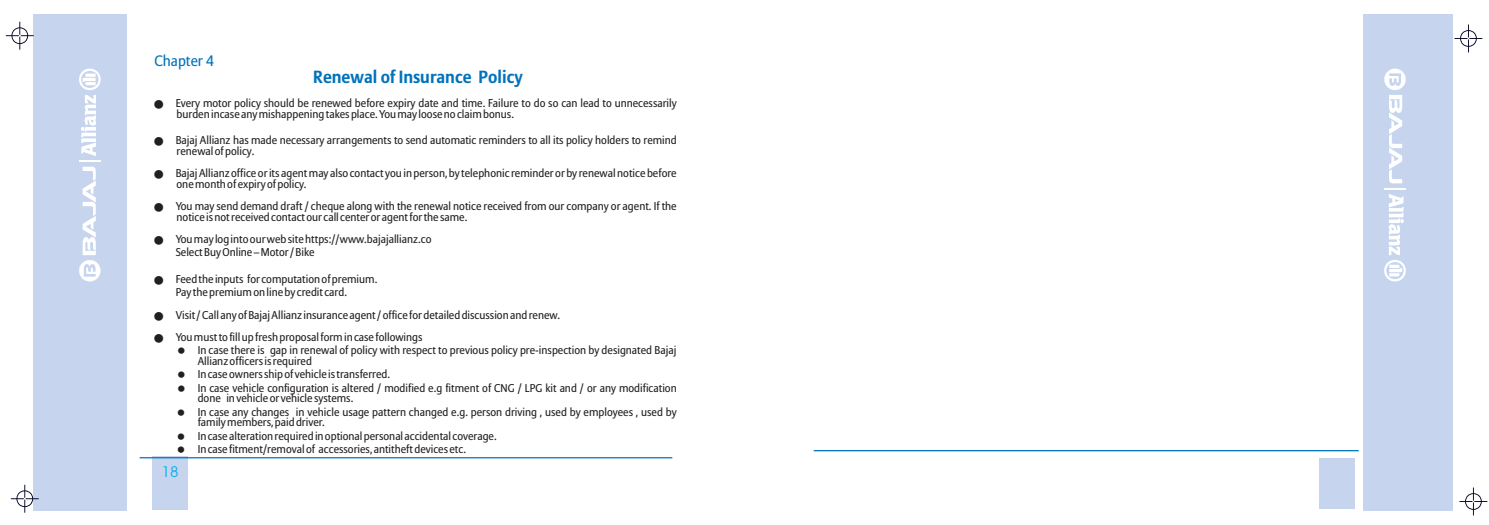
<style>
.page{position:relative;width:1489px;height:525px;background:#fff}
.page>*{position:absolute;margin:0;border:0;box-sizing:border-box;transform-origin:0 0}
.t1{font:700 17.5px "Allianz Sans";color:#0072bc}
.t2{font:15px "Allianz Sans";color:#0072bc}
.t3{font:15px "Avant Garde IT Cby BT";color:#00aeef}
.t4{font:11.25px/22.2px "Allianz Sans";color:#231f20}
.t5{font:8.75px "Webdings";color:#231f20}
</style>
<div class="page">
<div style="left:152px;top:456px;width:35px;height:53px;background:#c6d5ed"></div>
<div style="left:1318px;top:458px;width:36px;height:50px;background:#c6d5ed"></div>
<div style="left:1363px;top:14px;width:89px;height:496px;background:#c6d5ed"></div>
<div style="left:33px;top:14px;width:93px;height:496px;background:#c6d5ed"></div>
<hr style="left:140px;top:457px;width:532px;height:1px;background:#0072bc">
<hr style="left:813px;top:450px;width:545px;height:1px;background:#0072bc">
<svg style="left:6px;top:22px;width:28px;height:28px"></svg>
<svg style="left:1454px;top:24px;width:28px;height:28px"></svg>
<svg style="left:11px;top:484px;width:28px;height:28px"></svg>
<svg style="left:1459px;top:487px;width:28px;height:28px"></svg>
<svg style="left:79px;top:167px;width:22px;height:115px"></svg>
<svg style="left:79px;top:69px;width:22px;height:92px"></svg>
<svg style="left:1384px;top:68px;width:22px;height:115px"></svg>
<svg style="left:1384px;top:189px;width:21px;height:92px"></svg>
<h2 class="t2" style="left:154px;top:54px;width:61px">Chapter 4</h2>
<h1 class="t1" style="left:313px;top:70px;width:211px">Renewal of Insurance Policy</h1>
<p class="t4" style="left:176px;top:98px;width:502px;line-height:10.6px">Every motor policy should be renewed before expiry date and time. Failure to do so can lead to unnecessarily burden incase any mishappening takes place. You may loose no claim bonus.</p>
<p class="t4" style="left:154px;top:130px;width:523px">■Bajaj Allianz has made necessary arrangements to send automatic reminders to all its policy holders to remind</p>
<p class="t5" style="left:154px;top:170px;width:54px">■</p>
<p class="t5" style="left:154px;top:100px;width:54px">■</p>
<p class="t4" style="left:176px;top:141px;width:502px">renewal of policy.<br>Bajaj Allianz office or its agent may also contact you in person, by telephonic reminder or by renewal notice before</p>
<p class="t4" style="left:176px;top:174px;width:502px">one month of expiry of policy.<br>You may send demand draft / cheque along with the renewal notice received from our company or agent. If the</p>
<p class="t5" style="left:154px;top:203px;width:54px">■</p>
<p class="t4" style="left:176px;top:206px;width:293px">notice is not received contact our call center or agent for the same.<br>You may log into our web site https://www.bajajallianz.co</p>
<p class="t4" style="left:176px;top:242px;width:140px">Select Buy Online – Motor / Bike</p>
<p class="t4" style="left:154px;top:269px;width:224px">■Feed the inputs for computation of premium.</p>
<p class="t5" style="left:154px;top:311px;width:54px">■</p>
<p class="t5" style="left:154px;top:236px;width:54px">■</p>
<p class="t4" style="left:176px;top:282px;width:173px">Pay the premium on line by credit card.</p>
<p class="t4" style="left:176px;top:304px;width:386px">Visit / Call any of Bajaj Allianz insurance agent / office for detailed discussion and renew.<br>You must to fill up fresh proposal form in case followings</p>
<p class="t4" style="left:198px;top:346px;width:480px;line-height:10.6px">In case there is gap in renewal of policy with respect to previous policy pre-inspection by designated Bajaj<br>Allianz officers is required</p>
<p class="t4" style="left:198px;top:368px;width:480px;line-height:13.4px">In case owners ship of vehicle is transferred.<br>In case vehicle configuration is altered / modified e.g fitment of CNG / LPG kit and / or any modification</p>
<p class="t4" style="left:198px;top:392px;width:480px;line-height:13.4px">done in vehicle or vehicle systems.<br>In case any changes in vehicle usage pattern changed e.g. person driving , used by employees , used by</p>
<p class="t4" style="left:198px;top:416px;width:300px;line-height:13.4px">family members, paid driver.<br>In case alteration required in optional personal accidental coverage.<br>In case fitment/removal of accessories, antitheft devices etc.</p>
<p class="t5" style="left:154px;top:334px;width:54px">■</p>
<h2 class="t3" style="left:162px;top:465px;width:18px">18</h2>
</div>
